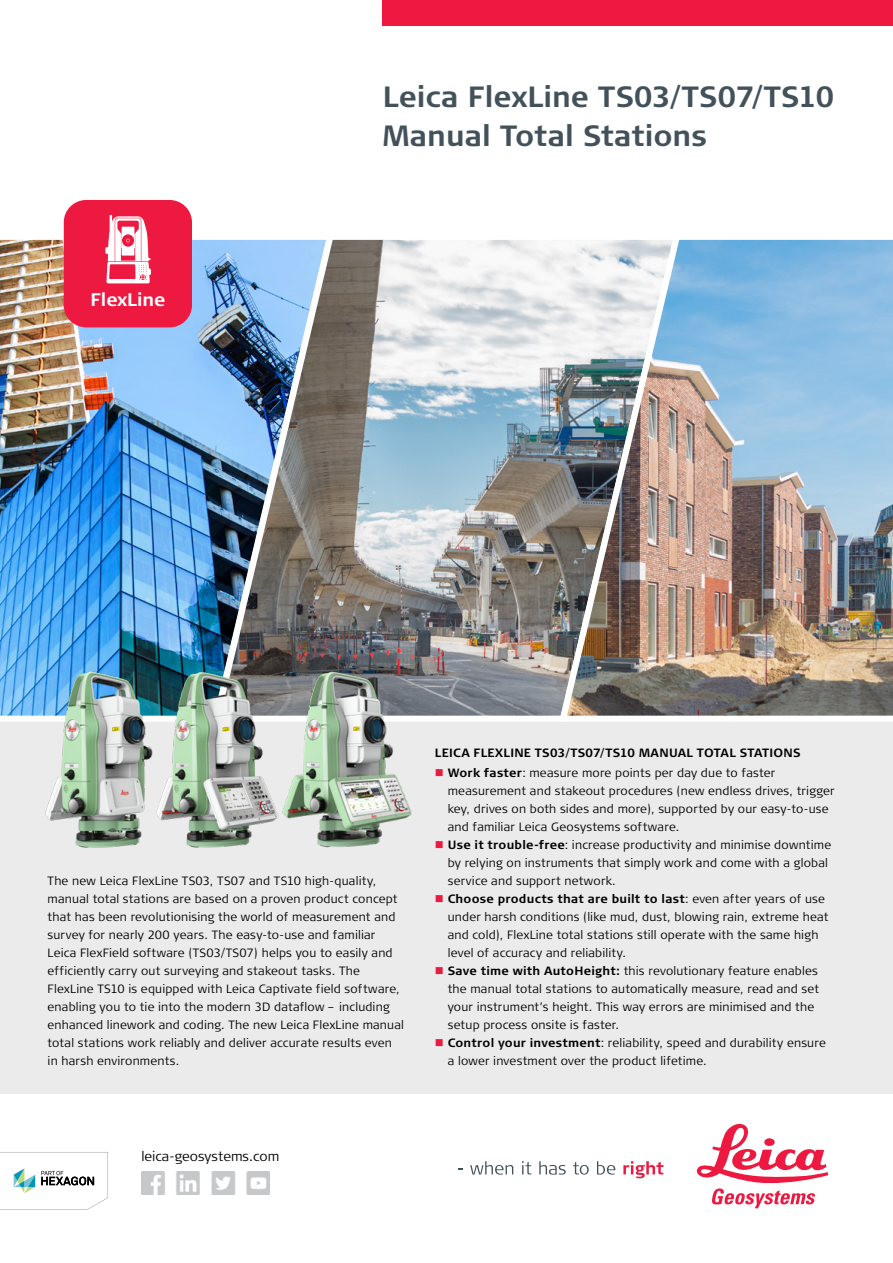
<style>
.page{position:relative;width:893px;height:1263px;background:#fff}
.page>*{position:absolute;margin:0;border:0;box-sizing:border-box;transform-origin:0 0}
.t1{font:700 29.25px/39px "Signa Column";color:#43525a}
.t2{font:700 18.15px "Signa Column";color:#fff}
.t3{font:300 13.5px "Signa Column";color:#000}
.t4{font:300 12px/18px "Signa Column";letter-spacing:.015em;color:#000}
.t5{font:700 12px "Signa Column";letter-spacing:.025em;color:#000}
.s1{color:#ed1941}
.s2{font-weight:700}
</style>
<div class="page">
<div style="left:0;top:722px;width:893px;height:372px;background:#ebebec"></div>
<img style="left:0;top:230px;width:209px;height:486px">
<img style="left:209px;top:239px;width:347px;height:477px">
<img style="left:556px;top:239px;width:337px;height:477px">
<div style="left:383px;top:0;width:510px;height:26px;background:#ed1941"></div>
<svg style="left:0;top:1152px;width:108px;height:58px"></svg>
<svg style="left:470px;top:1161px;width:43px;height:14px"></svg>
<svg style="left:522px;top:1161px;width:9px;height:13px"></svg>
<svg style="left:539px;top:1161px;width:27px;height:13px"></svg>
<svg style="left:573px;top:1162px;width:16px;height:13px"></svg>
<svg style="left:597px;top:1161px;width:18px;height:14px"></svg>
<svg style="left:623px;top:1161px;width:40px;height:17px"></svg>
<svg style="left:697px;top:1123px;width:131px;height:85px"></svg>
<img style="left:142px;top:1171px;width:127px;height:24px">
<img style="left:40px;top:670px;width:112px;height:178px">
<img style="left:152px;top:670px;width:126px;height:178px">
<img style="left:278px;top:670px;width:141px;height:178px">
<svg style="left:64px;top:200px;width:128px;height:127px;background:#ee375a"></svg>
<h2 class="t2" style="left:90px;top:288px;width:76px">FlexLine</h2>
<h1 class="t1" style="left:383px;top:78px;width:453px">Leica FlexLine TS03/TS07/TS10<br>Manual Total Stations</h1>
<p class="t4" style="left:48px;top:872px;width:358px">The new Leica FlexLine TS03, TS07 and TS10 high-quality, manual total stations are based on a proven product concept that has been revolutionising the world of measurement and survey for nearly 200 years. The easy-to-use and familiar Leica FlexField software (TS03/TS07) helps you to easily and efficiently carry out surveying and stakeout tasks. The FlexLine TS10 is equipped with Leica Captivate field software, enabling you to tie into the modern 3D dataflow – including enhanced linework and coding. The new Leica FlexLine manual total stations work reliably and deliver accurate results even in harsh environments.</p>
<p class="t5" style="left:435px;top:745px;width:367px">LEICA FLEXLINE TS03/TS07/TS10 MANUAL TOTAL STATIONS</p>
<p class="t4" style="left:448px;top:764px;width:388px;text-indent:-13px"><span class="s1">■</span> <span class="s2">Work faster</span>: measure more points per day due to faster measurement and stakeout procedures (new endless drives, trigger key, drives on both sides and more), supported by our easy-to-use and familiar Leica Geosystems software.</p>
<p class="t4" style="left:448px;top:836px;width:385px;text-indent:-13px"><span class="s1">■</span> <span class="s2">Use it trouble-free</span>: increase productivity and minimise downtime by relying on instruments that simply work and come with a global service and support network.</p>
<p class="t4" style="left:448px;top:890px;width:382px;text-indent:-13px"><span class="s1">■</span> <span class="s2">Choose products that are built to last</span>: even after years of use under harsh conditions (like mud, dust, blowing rain, extreme heat and cold), FlexLine total stations still operate with the same high level of accuracy and reliability.</p>
<p class="t4" style="left:448px;top:962px;width:373px;text-indent:-13px"><span class="s1">■</span> <span class="s2">Save time with AutoHeight:</span> this revolutionary feature enables the manual total stations to automatically measure, read and set your instrument’s height. This way errors are minimised and the setup process onsite is faster.</p>
<p class="t4" style="left:448px;top:1034px;width:380px;text-indent:-13px"><span class="s1">■</span> <span class="s2">Control your investment</span>: reliability, speed and durability ensure a lower investment over the product lifetime.</p>
<p class="t3" style="left:141px;top:1147px;width:140px">leica-geosystems.com</p>
</div>
